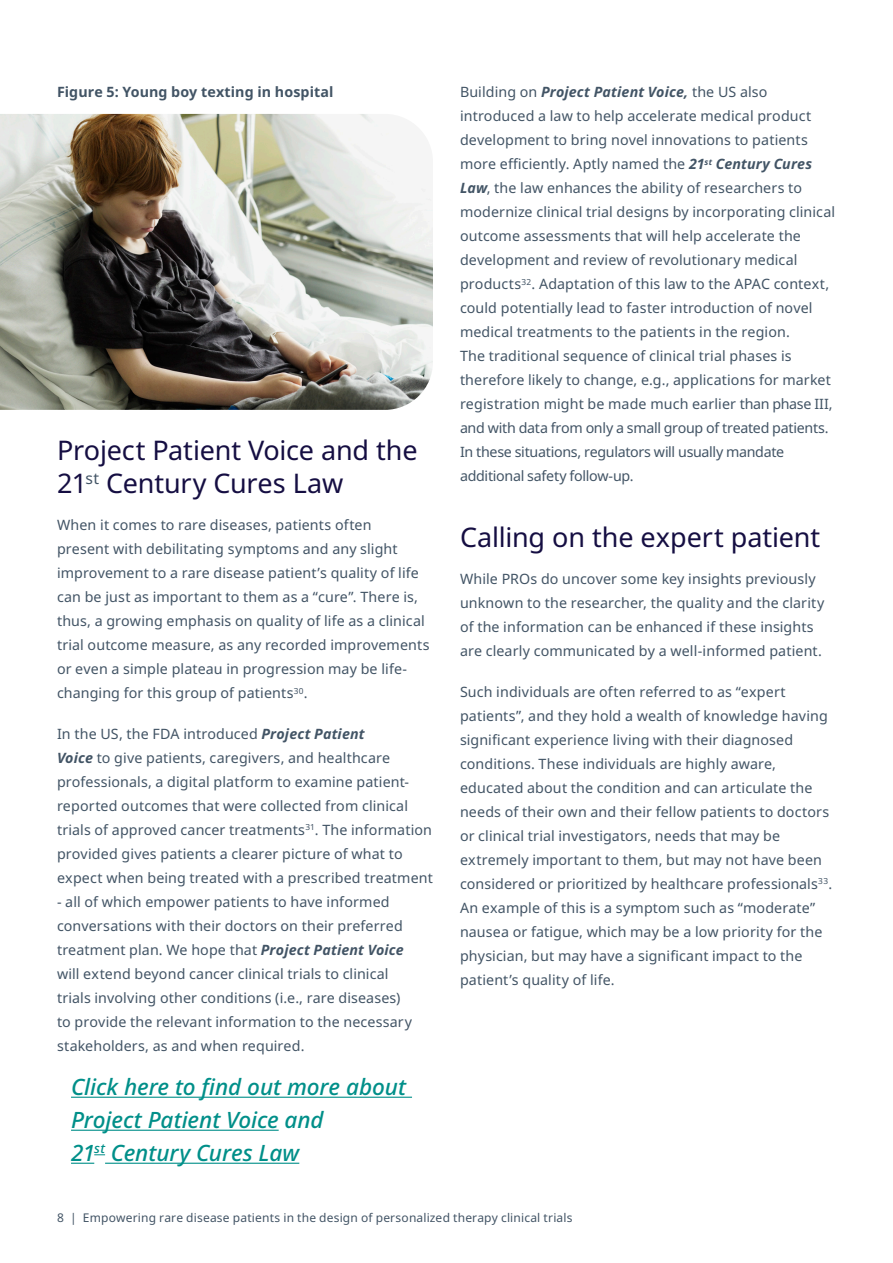
<style>
.page{position:relative;width:893px;height:1263px;background:#fff}
.page>*{position:absolute;margin:0;border:0;box-sizing:border-box;transform-origin:0 0}
.Section_heading{font:27px/33px "Noto Sans";letter-spacing:-.005em;color:#150e42}
.Callout_quote{font:italic 500 22.5px/33px "Noto Sans";letter-spacing:-.005em;color:#008f89}
.Body_copy_-_Space{font:14.25px/24px "Noto Sans";letter-spacing:.01em;color:#425465}
.Body_copy_-_Space-2{font:700 14.25px "Noto Sans";letter-spacing:.005em;color:#425465}
.t1{font:12px "Noto Sans";letter-spacing:.015em;color:#425465}
.s1{font-weight:700;font-style:italic}
</style>
<div class="page">
<hr style="left:71px;top:1097px;width:341px;height:1px;background:#008f89">
<hr style="left:71px;top:1130px;width:208px;height:1px;background:#008f89">
<svg style="left:71px;top:1163px;width:23px;height:1px"></svg>
<hr style="left:105px;top:1163px;width:194px;height:1px;background:#008f89">
<img style="left:0;top:114px;width:433px;height:296px">
<p class="Body_copy_-_Space-2" style="left:57px;top:84px;width:278px">Figure 5: Young boy texting in hospital</p>
<p class="Section_heading" style="left:57px;top:434px;width:362px">Project Patient Voice and the<br>21<sup>st</sup> Century Cures Law</p>
<p class="Body_copy_-_Space" style="left:57px;top:513px;width:374px">When it comes to rare diseases, patients often<br>present with debilitating symptoms and any slight improvement to a rare disease patient’s quality of life can be just as important to them as a “cure”. There is, thus, a growing emphasis on quality of life as a clinical trial outcome measure, as any recorded improvements or even a simple plateau in progression may be life&shy;changing for this group of patients<sup>30</sup>.</p>
<p class="Body_copy_-_Space" style="left:57px;top:721px;width:377px">In the US, the FDA introduced <span class="s1">Project Patient<br>Voice</span> to give patients, caregivers, and healthcare professionals, a digital platform to examine patient&shy;reported outcomes that were collected from clinical trials of approved cancer treatments<sup>31</sup>. The information provided gives patients a clearer picture of what to expect when being treated with a prescribed treatment</p>
<p class="Body_copy_-_Space" style="left:57px;top:889px;width:356px">- all of which empower patients to have informed conversations with their doctors on their preferred treatment plan. We hope that <span class="s1">Project Patient Voice </span>will extend beyond cancer clinical trials to clinical trials involving other conditions (i.e., rare diseases) to provide the relevant information to the necessary stakeholders, as and when required.</p>
<p class="Callout_quote" style="left:71px;top:1071px;width:337px">Click here to find out more about<br>Project Patient Voice and<br>21<sup>st</sup> Century Cures Law</p>
<p class="Body_copy_-_Space" style="left:460px;top:80px;width:377px">Building on <span class="s1">Project Patient Voice,</span> the US also introduced a law to help accelerate medical product development to bring novel innovations to patients more efficiently. Aptly named the <span class="s1">21</span><sup>st</sup> <span class="s1">Century Cures Law</span>, the law enhances the ability of researchers to modernize clinical trial designs by incorporating clinical outcome assessments that will help accelerate the development and review of revolutionary medical products<sup>32</sup>. Adaptation of this law to the APAC context, could potentially lead to faster introduction of novel medical treatments to the patients in the region.<br>The traditional sequence of clinical trial phases is therefore likely to change, e.g., applications for market registration might be made much earlier than phase III, and with data from only a small group of treated patients.<br>In these situations, regulators will usually mandate additional safety follow-up.</p>
<p class="Section_heading" style="left:460px;top:521px;width:362px">Calling on the expert patient</p>
<p class="Body_copy_-_Space" style="left:460px;top:567px;width:366px">While PROs do uncover some key insights previously unknown to the researcher, the quality and the clarity of the information can be enhanced if these insights are clearly communicated by a well-informed patient.</p>
<p class="Body_copy_-_Space" style="left:460px;top:679px;width:374px">Such individuals are often referred to as “expert patients”, and they hold a wealth of knowledge having significant experience living with their diagnosed conditions. These individuals are highly aware, educated about the condition and can articulate the needs of their own and their fellow patients to doctors or clinical trial investigators, needs that may be extremely important to them, but may not have been considered or prioritized by healthcare professionals<sup>33</sup>.<br>An example of this is a symptom such as “moderate” nausea or fatigue, which may be a low priority for the physician, but may have a significant impact to the patient’s quality of life.</p>
<p class="t1" style="left:57px;top:1211px;width:517px">8 | Empowering rare disease patients in the design of personalized therapy clinical trials</p>
</div>
